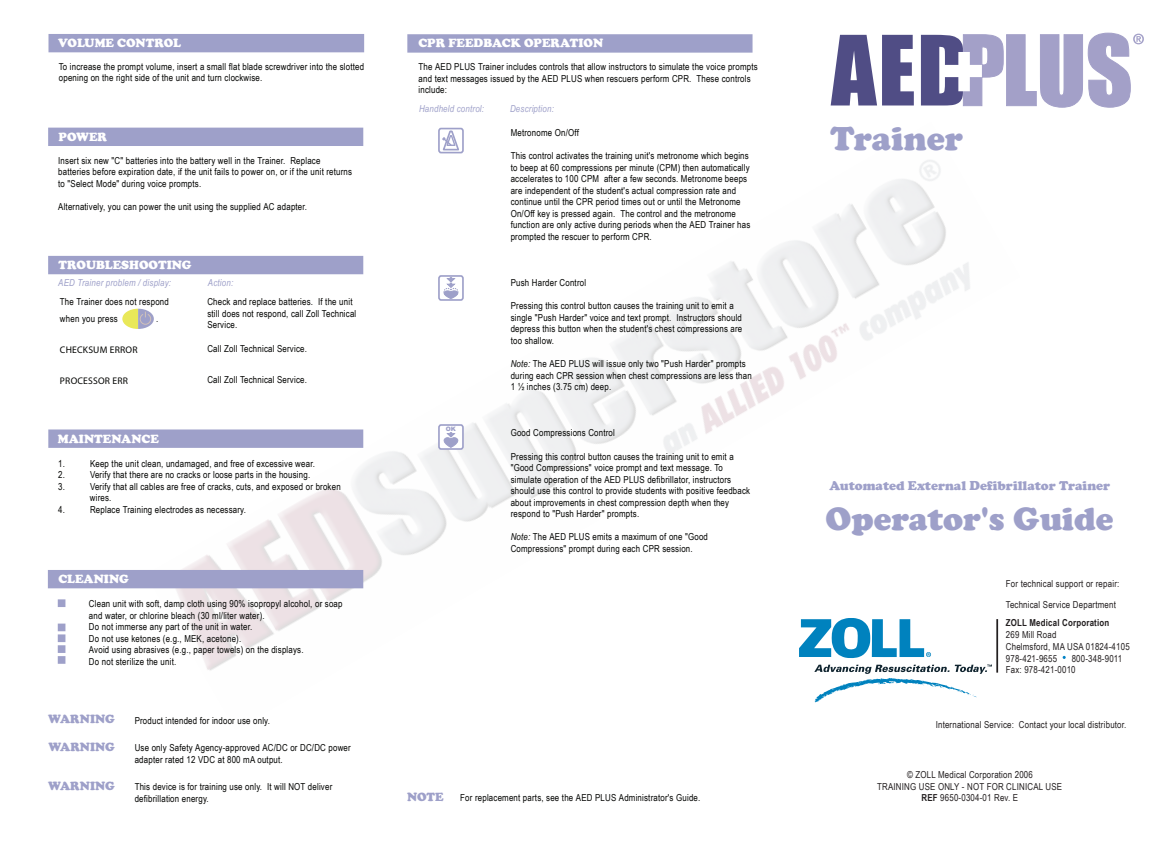
<style>
.page{position:relative;width:1166px;height:851px;background:#fff}
.page>*{position:absolute;margin:0;border:0;box-sizing:border-box;transform-origin:0 0}
.t1{font:900 34.12px "Cooper";color:#9ea0c9}
.t2{font:900 33.25px "Cooper";color:#9ea0c9}
.t3{font:900 13.12px "Cooper";color:#9ea0c9}
.t4{font:900 12.25px "Cooper";color:#fff}
.t5{font:900 12.25px "Cooper";color:#9ea0c9}
.t6{font:9.62px/11.5px "Arial Narrow";letter-spacing:.02em;color:#040503}
.t7{font:9.62px/11.5px "Arial Narrow";letter-spacing:.02em;color:#231f20}
.t8{font:italic 9.62px "Arial Narrow";letter-spacing:.02em;color:#9ea0c9}
.t9{font:9.62px "LCD2 Normal";letter-spacing:.02em;color:#040503}
.t10{font:700 9.62px "Arial Narrow";letter-spacing:.02em;color:#231f20}
.t11{font:900 6.04px "Arial";color:#9ea0c9}
.s1{font-style:italic}
.s2{font-weight:700}
</style>
<div class="page">
<img style="left:146px;top:127px;width:824px;height:576px">
<div style="left:49px;top:430px;width:313px;height:17px;background:#9ea0c9"></div>
<div style="left:48px;top:429px;width:315px;height:19px;border:2px solid #9ea0c9"></div>
<div style="left:49px;top:128px;width:313px;height:17px;background:#9ea0c9"></div>
<div style="left:48px;top:128px;width:315px;height:18px;border:2px solid #9ea0c9"></div>
<svg style="left:122px;top:309px;width:32px;height:20px"></svg>
<div style="left:49px;top:257px;width:313px;height:16px;background:#9ea0c9"></div>
<div style="left:48px;top:256px;width:315px;height:18px;border:2px solid #9ea0c9"></div>
<div style="left:49px;top:35px;width:314px;height:16px;background:#9ea0c9"></div>
<div style="left:48px;top:34px;width:316px;height:18px;border:2px solid #9ea0c9"></div>
<div style="left:58px;top:599px;width:7px;height:8px;background:#9ea0c9"></div>
<div style="left:58px;top:623px;width:7px;height:8px;background:#9ea0c9"></div>
<div style="left:58px;top:634px;width:7px;height:8px;background:#9ea0c9"></div>
<div style="left:58px;top:645px;width:7px;height:8px;background:#9ea0c9"></div>
<div style="left:58px;top:656px;width:7px;height:7px;background:#9ea0c9"></div>
<div style="left:49px;top:571px;width:313px;height:16px;background:#9ea0c9"></div>
<div style="left:48px;top:570px;width:315px;height:18px;border:2px solid #9ea0c9"></div>
<div style="left:408px;top:35px;width:343px;height:17px;background:#9ea0c9"></div>
<div style="left:407px;top:34px;width:345px;height:19px;border:2px solid #9ea0c9"></div>
<svg style="left:437px;top:274px;width:27px;height:26px"></svg>
<svg style="left:437px;top:423px;width:27px;height:26px"></svg>
<svg style="left:437px;top:127px;width:27px;height:26px"></svg>
<svg style="left:799px;top:617px;width:200px;height:85px"></svg>
<svg style="left:830px;top:35px;width:83px;height:70px"></svg>
<svg style="left:921px;top:32px;width:222px;height:76px"></svg>
<p class="t4" style="left:58px;top:36px;width:124px">VOLUME CONTROL</p>
<p class="t6" style="left:59px;top:60px;width:307px">To increase the prompt volume, insert a small flat blade screwdriver into the slotted opening on the right side of the unit and turn clockwise.</p>
<p class="t4" style="left:59px;top:130px;width:50px">POWER</p>
<p class="t6" style="left:58px;top:154px;width:295px">Insert six new "C" batteries into the battery well in the Trainer. Replace batteries before expiration date, if the unit fails to power on, or if the unit returns to "Select Mode" during voice prompts.</p>
<p class="t6" style="left:58px;top:200px;width:250px">Alternatively, you can power the unit using the supplied AC adapter.</p>
<p class="t4" style="left:59px;top:258px;width:134px">TROUBLESHOOTING</p>
<p class="t8" style="left:58px;top:276px;width:114px">AED Trainer problem / display:</p>
<p class="t8" style="left:208px;top:276px;width:27px">Action:</p>
<p class="t6" style="left:60px;top:293px;width:110px;line-height:16.6px">The Trainer does not respond when you press</p>
<p class="t6" style="left:156px;top:312px;width:4px">.</p>
<p class="t6" style="left:207px;top:296px;width:150px">Check and replace batteries. If the unit still does not respond, call Zoll Technical<br>Service.</p>
<p class="t9" style="left:60px;top:344px;width:79px">CHECKSUM ERROR</p>
<p class="t6" style="left:207px;top:342px;width:101px">Call Zoll Technical Service.</p>
<p class="t9" style="left:60px;top:376px;width:70px">PROCESSOR ERR</p>
<p class="t6" style="left:207px;top:373px;width:101px">Call Zoll Technical Service.</p>
<p class="t4" style="left:58px;top:431px;width:102px">MAINTENANCE</p>
<p class="t6" style="left:58px;top:457px;width:8px">1.</p>
<p class="t6" style="left:90px;top:457px;width:226px">Keep the unit clean, undamaged, and free of excessive wear.</p>
<p class="t6" style="left:58px;top:468px;width:8px">2.</p>
<p class="t6" style="left:90px;top:468px;width:222px">Verify that there are no cracks or loose parts in the housing.</p>
<p class="t6" style="left:58px;top:480px;width:8px">3.</p>
<p class="t6" style="left:90px;top:480px;width:252px">Verify that all cables are free of cracks, cuts, and exposed or broken wires.</p>
<p class="t6" style="left:58px;top:503px;width:8px">4.</p>
<p class="t6" style="left:90px;top:503px;width:157px">Replace Training electrodes as necessary.</p>
<p class="t4" style="left:58px;top:572px;width:72px">CLEANING</p>
<p class="t6" style="left:89px;top:597px;width:255px">Clean unit with soft, damp cloth using 90% isopropyl alcohol, or soap and water, or chlorine bleach (30 ml/liter water).<br>Do not immerse any part of the unit in water.<br>Do not use ketones (e.g., MEK, acetone).<br>Avoid using abrasives (e.g., paper towels) on the displays.<br>Do not sterilize the unit.</p>
<p class="t5" style="left:48px;top:712px;width:68px">WARNING</p>
<p class="t6" style="left:135px;top:714px;width:137px">Product intended for indoor use only.</p>
<p class="t5" style="left:48px;top:740px;width:68px">WARNING</p>
<p class="t5" style="left:48px;top:778px;width:68px">WARNING</p>
<p class="t6" style="left:135px;top:741px;width:217px">Use only Safety Agency-approved AC/DC or DC/DC power adapter rated 12 VDC at 800 mA output.</p>
<p class="t6" style="left:135px;top:780px;width:199px">This device is for training use only. It will NOT deliver defibrillation energy.</p>
<p class="t4" style="left:418px;top:36px;width:186px">CPR FEEDBACK OPERATION</p>
<p class="t6" style="left:418px;top:61px;width:341px">The AED PLUS Trainer includes controls that allow instructors to simulate the voice prompts and text messages issued by the AED PLUS when rescuers perform CPR. These controls include:</p>
<p class="t8" style="left:419px;top:102px;width:67px">Handheld control:</p>
<p class="t8" style="left:510px;top:102px;width:45px">Description:</p>
<p class="t11" style="left:446px;top:425px;width:12px">OK</p>
<p class="t6" style="left:511px;top:126px;width:70px">Metronome On/Off</p>
<p class="t6" style="left:511px;top:150px;width:241px">This control activates the training unit's metronome which begins to beep at 60 compressions per minute (CPM) then automatically accelerates to 100 CPM after a few seconds. Metronome beeps are independent of the student's actual compression rate and continue until the CPR period times out or until the Metronome On/Off key is pressed again. The control and the metronome function are only active during periods when the AED Trainer has prompted the rescuer to perform CPR.</p>
<p class="t6" style="left:511px;top:277px;width:77px">Push Harder Control</p>
<p class="t6" style="left:511px;top:300px;width:233px">Pressing this control button causes the training unit to emit a single "Push Harder" voice and text prompt. Instructors should depress this button when the student's chest compressions are too shallow.</p>
<p class="t6" style="left:511px;top:357px;width:242px"><span class="s1">Note:</span> The AED PLUS will issue only two "Push Harder" prompts during each CPR session when chest compressions are less than<br>1 ½ inches (3.75 cm) deep.</p>
<p class="t6" style="left:511px;top:427px;width:106px">Good Compressions Control</p>
<p class="t6" style="left:511px;top:450px;width:241px">Pressing this control button causes the training unit to emit a "Good Compressions" voice prompt and text message. To simulate operation of the AED PLUS defibrillator, instructors should use this control to provide students with positive feedback about improvements in chest compression depth when they respond to "Push Harder" prompts.</p>
<p class="t6" style="left:511px;top:531px;width:199px"><span class="s1">Note:</span> The AED PLUS emits a maximum of one "Good<br>Compressions" prompt during each CPR session.</p>
<p class="t5" style="left:407px;top:789px;width:38px">NOTE</p>
<p class="t6" style="left:460px;top:791px;width:242px">For replacement parts, see the AED PLUS Administrator's Guide.</p>
<h1 class="t1" style="left:830px;top:119px;width:134px">Trainer</h1>
<h3 class="t3" style="left:829px;top:478px;width:282px">Automated External Defibrillator Trainer</h3>
<h2 class="t2" style="left:825px;top:499px;width:289px">Operator's Guide</h2>
<p class="t7" style="left:1005px;top:572px;width:115px;line-height:21px">For technical support or repair:<br>Technical Service Department</p>
<p class="t10" style="left:1005px;top:615px;width:105px">ZOLL Medical Corporation</p>
<p class="t7" style="left:1005px;top:629px;width:125px">269 Mill Road<br>Chelmsford, MA USA 01824-4105<br>978-421-9655</p>
<p class="t7" style="left:1005px;top:652px;width:118px;text-indent:66px">800-348-9011<br>Fax: 978-421-0010</p>
<p class="t7" style="left:935px;top:718px;width:192px">International Service: Contact your local distributor.</p>
<p class="t7" style="left:877px;top:768px;width:186px;text-align:center">© ZOLL Medical Corporation 2006<br>TRAINING USE ONLY - NOT FOR CLINICAL USE<br><span class="s2">REF</span> 9650-0304-01 Rev. E</p>
</div>
